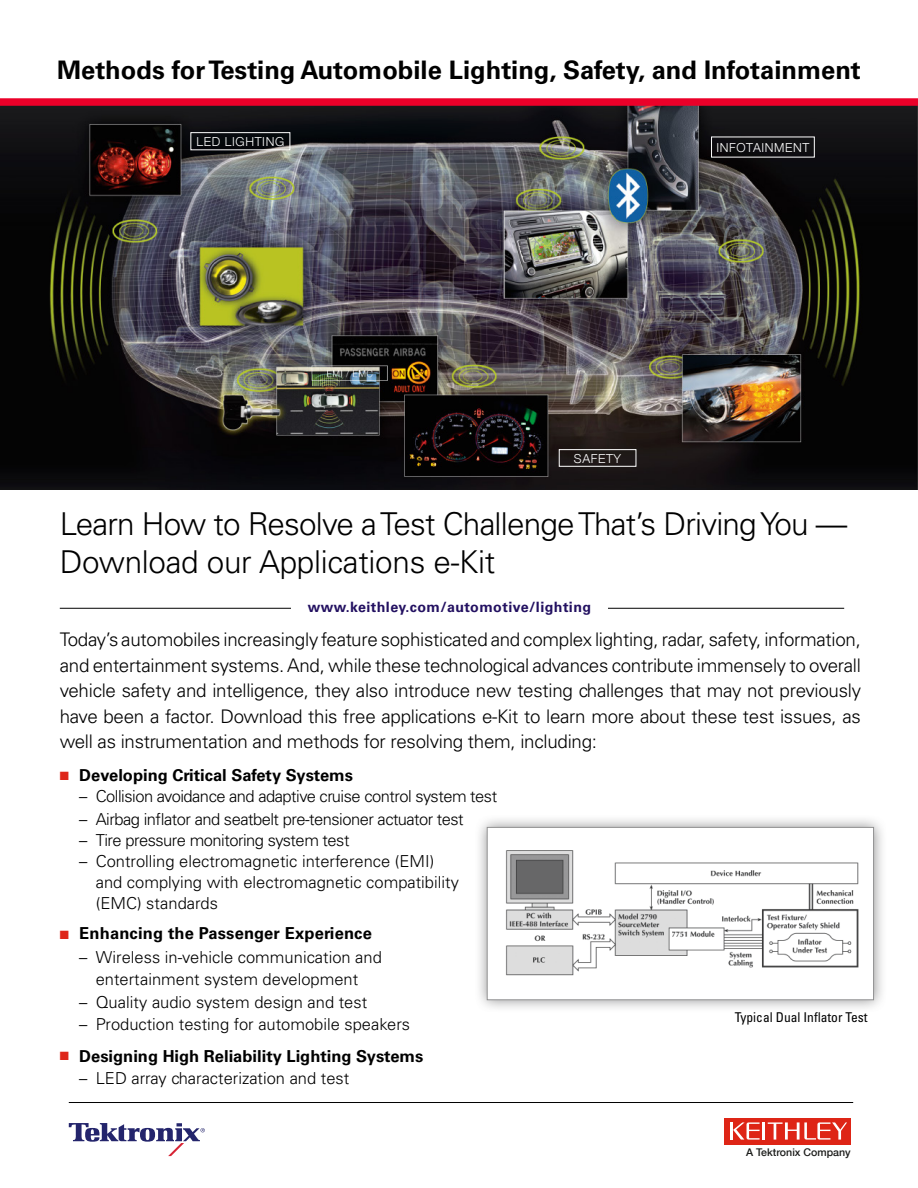
<style>
.page{position:relative;width:918px;height:1188px;background:#fff}
.page>*{position:absolute;margin:0;border:0;box-sizing:border-box;transform-origin:0 0}
.t1{font:300 31.5px/37.5px "Univers";letter-spacing:-.025em;color:#000}
.t2{font:700 25.5px "Univers";color:#000}
.t3{font:300 18.75px/25.5px "Univers";letter-spacing:-.015em;color:#000;text-align:justify}
.t4{font:300 16.5px/21px "Univers";color:#000}
.t5{font:300 16.5px "Univers";letter-spacing:-.03em;color:#000}
.t6{font:700 16.5px "Univers";color:#000}
.t7{font:700 14.25px "Univers";letter-spacing:.03em;color:#231161}
.t8{font:condensed 13.5px "Univers";color:#000}
.t9{font:300 12.45px "Helvetica Neue";letter-spacing:.05em;color:#fff}
.t10{font:500 10.65px "Helvetica Neue";color:#1b1c1a}
.s1{color:#de271a}
</style>
<div class="page">
<img style="left:0;top:106px;width:918px;height:383px">
<div style="left:191px;top:132px;width:99px;height:18px;border:1px solid #fff"></div>
<div style="left:559px;top:449px;width:77px;height:18px;border:1px solid #fff"></div>
<div style="left:724px;top:1118px;width:127px;height:27px;background:#de2516"></div>
<hr style="left:762px;top:1122px;width:3px;height:18px;background:#fff">
<hr style="left:730px;top:1122px;width:3px;height:18px;background:#fff">
<svg style="left:733px;top:1122px;width:27px;height:18px"></svg>
<svg style="left:768px;top:1122px;width:79px;height:18px"></svg>
<svg style="left:69px;top:1123px;width:136px;height:33px"></svg>
<hr style="left:69px;top:1102px;width:784px;height:1px;background:#000">
<div style="left:0;top:98px;width:918px;height:8px;background:#eb0029"></div>
<hr style="left:60px;top:608px;width:784px;height:1px;background:#000">
<div style="left:291px;top:590px;width:317px;height:33px;background:#fff"></div>
<div style="left:474px;top:814px;width:413px;height:199px;background:#6a6a6b;opacity:.75"></div>
<div style="left:487px;top:827px;width:387px;height:173px;background:#fff"></div>
<img style="left:506px;top:850px;width:353px;height:126px">
<div style="left:487px;top:827px;width:387px;height:173px;border:1px solid #919192"></div>
<h2 class="t2" style="left:57px;top:55px;width:805px">Methods for Testing Automobile Lighting, Safety, and Infotainment</h2>
<p class="t9" style="left:197px;top:134px;width:89px">LED LIGHTING</p>
<p class="t9" style="left:717px;top:140px;width:94px">INFOTAINMENT</p>
<p class="t9" style="left:574px;top:451px;width:49px">SAFETY</p>
<h1 class="t1" style="left:60px;top:505px;width:789px">Learn How to Resolve a Test Challenge That’s Driving You —<br>Download our Applications e-Kit</h1>
<p class="t7" style="left:308px;top:599px;width:285px">www.keithley.com/automotive/lighting</p>
<p class="t3" style="left:60px;top:627px;width:803px">Today’s automobiles increasingly feature sophisticated and complex lighting, radar, safety, information, and entertainment systems. And, while these technological advances contribute immensely to overall vehicle safety and intelligence, they also introduce new testing challenges that may not previously have been a factor. Download this free applications e-Kit to learn more about these test issues, as well as instrumentation and methods for resolving them, including:</p>
<p class="t6" style="left:60px;top:766px;width:295px"><span class="s1">■</span> Developing Critical Safety Systems</p>
<p class="t5" style="left:79px;top:786px;width:419px">– Collision avoidance and adaptive cruise control system test</p>
<p class="t5" style="left:79px;top:809px;width:386px">– Airbag inflator and seatbelt pre-tensioner actuator test</p>
<p class="t5" style="left:79px;top:830px;width:272px">– Tire pressure monitoring system test</p>
<p class="t4" style="left:96px;top:850px;width:365px;text-indent:-16px">– Controlling electromagnetic interference (EMI) and complying with electromagnetic compatibility (EMC) standards</p>
<p class="t6" style="left:60px;top:923px;width:314px"><span class="s1">■</span> Enhancing the Passenger Experience</p>
<p class="t4" style="left:79px;top:945px;width:304px;line-height:22.5px;text-align:center">– Wireless in-vehicle communication and entertainment system development</p>
<p class="t4" style="left:79px;top:991px;width:289px">– Quality audio system design and test</p>
<p class="t4" style="left:79px;top:1014px;width:332px">– Production testing for automobile speakers</p>
<p class="t6" style="left:60px;top:1046px;width:365px"><span class="s1">■</span> Designing High Reliability Lighting Systems</p>
<p class="t4" style="left:79px;top:1068px;width:272px">– LED array characterization and test</p>
<p class="t8" style="left:735px;top:1009px;width:134px">Typical Dual Inflator Test</p>
<p class="t10" style="left:746px;top:1144px;width:106px">A Tektronix Company</p>
</div>
